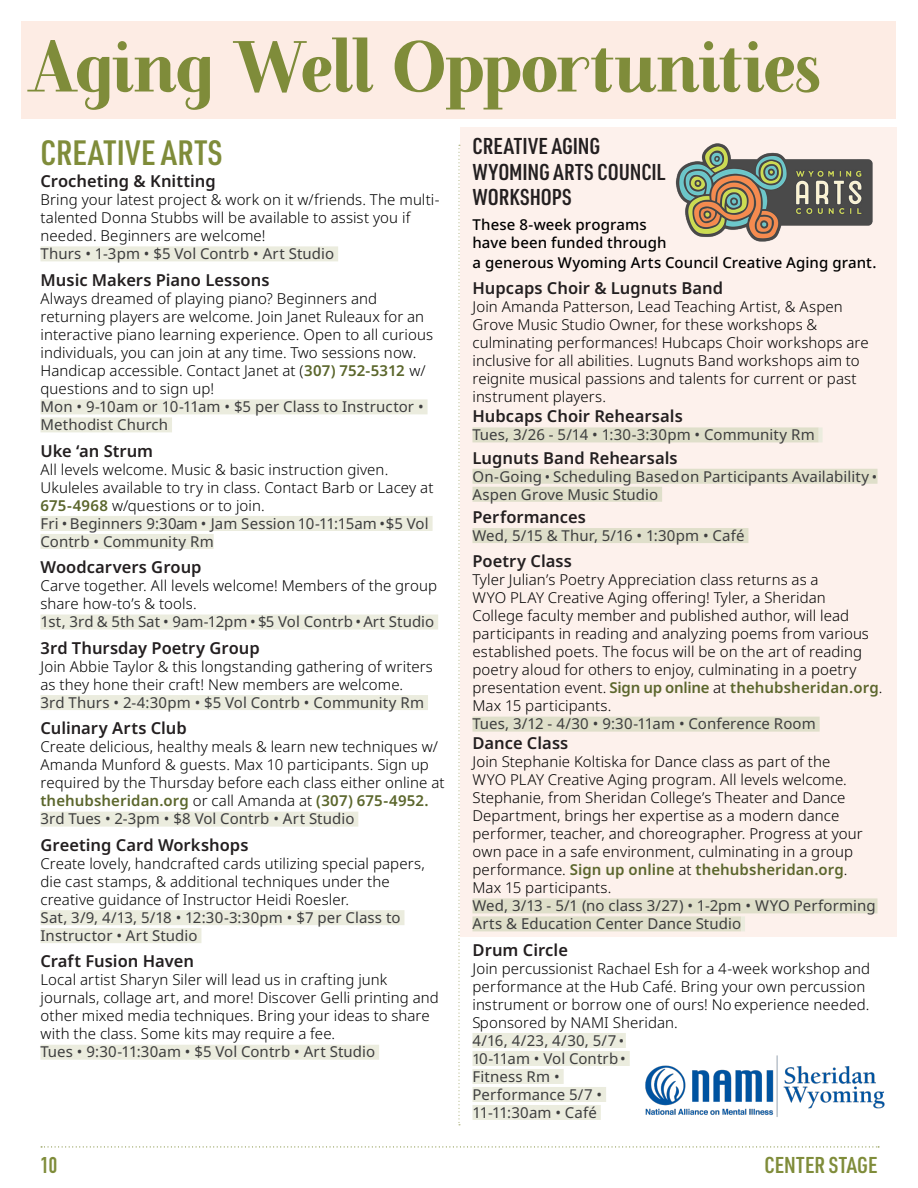
<style>
.page{position:relative;width:918px;height:1188px;background:#fff}
.page>*{position:absolute;margin:0;border:0;box-sizing:border-box;transform-origin:0 0}
.t1{font:700 72px "Farewell Angelina";letter-spacing:-.005em;color:#7f8c3a}
.Space_Before_After_Headers{font:600 34.5px "URWDIN Cond";letter-spacing:.015em;color:#7f8c3a}
.Space_Before_Class_Names{font:600 22.5px/25.5px "URWDIN Cond";color:#231f20}
.t2{font:600 22.5px "URWDIN Cond";color:#7f8c3a}
.t3{font:22.5px "DIN Engschrift Std";color:#7f8c3a}
.Space_Before_Class_Names-2{font:600 16.5px "Noto Sans";color:#231f20}
.aging_well_basic{font:600 16.5px "Noto Sans";color:#231f20}
.aging_well_basic-2{font:300 15px/18px "Noto Sans";letter-spacing:.005em;color:#000}
.aging_well_basic-3{font:15px/18px "Noto Sans";letter-spacing:.005em;color:#3e3e3f}
.Space_Before_Class_Names-3{font:300 15px/18px "Noto Sans";letter-spacing:.005em;color:#000}
.Space_Before_Class_Names-4{font:15px/18px "Noto Sans";letter-spacing:.005em;color:#3e3e3f}
.aging_well_basic-4{font:500 15px/18px "Noto Sans";letter-spacing:.005em;color:#000}
.s1{font-weight:600;color:#5b662c}
.s2{font-size:14.25px}
</style>
<div class="page">
<div style="left:21px;top:21px;width:875px;height:98px;background:#fdece4"></div>
<div style="left:460px;top:127px;width:436px;height:810px;background:#fdf1ec"></div>
<img style="left:675px;top:144px;width:198px;height:98px">
<svg style="left:458px;top:145px;width:2px;height:980px"></svg>
<div style="left:40px;top:246px;width:298px;height:15px;background:#ebecde"></div>
<div style="left:40px;top:399px;width:388px;height:15px;background:#ebecde"></div>
<div style="left:40px;top:417px;width:132px;height:15px;background:#ebecde"></div>
<div style="left:40px;top:516px;width:393px;height:15px;background:#ebecde"></div>
<div style="left:40px;top:534px;width:174px;height:15px;background:#ebecde"></div>
<div style="left:40px;top:615px;width:398px;height:15px;background:#ebecde"></div>
<div style="left:40px;top:695px;width:388px;height:15px;background:#ebecde"></div>
<div style="left:40px;top:812px;width:318px;height:15px;background:#ebecde"></div>
<div style="left:40px;top:910px;width:364px;height:15px;background:#ebecde"></div>
<div style="left:40px;top:928px;width:161px;height:15px;background:#ebecde"></div>
<div style="left:40px;top:1045px;width:339px;height:15px;background:#ebecde"></div>
<div style="left:472px;top:427px;width:347px;height:15px;background:#dfdfca"></div>
<hr style="left:819px;top:427px;width:4px;height:15px;background:#ebecde">
<div style="left:472px;top:469px;width:406px;height:15px;background:#dfdfca"></div>
<div style="left:472px;top:487px;width:190px;height:15px;background:#dfdfca"></div>
<div style="left:472px;top:528px;width:276px;height:15px;background:#dfdfca"></div>
<div style="left:472px;top:717px;width:348px;height:15px;background:#dfdfca"></div>
<div style="left:472px;top:898px;width:406px;height:15px;background:#dfdfca"></div>
<div style="left:472px;top:916px;width:269px;height:15px;background:#dfdfca"></div>
<hr style="left:741px;top:916px;width:4px;height:15px;background:#ebecde">
<div style="left:472px;top:1033px;width:154px;height:15px;background:#ebecde"></div>
<div style="left:472px;top:1051px;width:150px;height:15px;background:#ebecde"></div>
<div style="left:472px;top:1069px;width:92px;height:15px;background:#ebecde"></div>
<div style="left:472px;top:1087px;width:134px;height:15px;background:#ebecde"></div>
<div style="left:472px;top:1105px;width:129px;height:15px;background:#ebecde"></div>
<img style="left:645px;top:1055px;width:240px;height:62px">
<svg style="left:41px;top:1146px;width:838px;height:2px"></svg>
<div style="left:620px;top:1051px;width:10px;height:15px;background:#ebecde"></div>
<h1 class="t1" style="left:27px;top:27px;width:795px">Aging Well Opportunities</h1>
<p class="Space_Before_After_Headers" style="left:40px;top:129px;width:184px">CREATIVE ARTS</p>
<p class="aging_well_basic" style="left:40px;top:170px;width:177px">Crocheting &amp; Knitting</p>
<p class="aging_well_basic-2" style="left:40px;top:191px;width:401px">Bring your latest project &amp; work on it w/friends. The multi&shy;talented Donna Stubbs will be available to assist you if needed. Beginners are welcome!</p>
<p class="aging_well_basic-3" style="left:40px;top:245px;width:295px">Thurs • 1-3pm • $5 Vol Contrb • Art Studio</p>
<p class="Space_Before_Class_Names-2" style="left:40px;top:268px;width:231px">Music Makers Piano Lessons</p>
<p class="aging_well_basic-2" style="left:40px;top:290px;width:394px">Always dreamed of playing piano? Beginners and returning players are welcome. Join Janet Ruleaux for an interactive piano learning experience. Open to all curious individuals, you can join at any time. Two sessions now.<br>Handicap accessible. Contact Janet at (<span class="s1">307) 752-5312</span> w/ questions and to sign up!</p>
<p class="aging_well_basic-3" style="left:41px;top:398px;width:385px">Mon • 9-10am or 10-11am • $5 per Class to Instructor •<br>Methodist Church</p>
<p class="Space_Before_Class_Names-2" style="left:41px;top:439px;width:114px">Uke ‘an Strum</p>
<p class="aging_well_basic-2" style="left:41px;top:461px;width:394px">All levels welcome. Music &amp; basic instruction given.<br>Ukuleles available to try in class. Contact Barb or Lacey at<br><span class="s1">675-4968</span> w/questions or to join.</p>
<p class="aging_well_basic-3" style="left:41px;top:515px;width:390px">Fri • Beginners 9:30am • Jam Session 10-11:15am • $5 Vol<br>Contrb • Community Rm</p>
<p class="Space_Before_Class_Names-2" style="left:41px;top:556px;width:163px">Woodcarvers Group</p>
<p class="aging_well_basic-2" style="left:41px;top:577px;width:398px">Carve together. All levels welcome! Members of the group share how-to’s &amp; tools.</p>
<p class="aging_well_basic-3" style="left:41px;top:613px;width:395px">1st, 3rd &amp; 5th Sat • 9am-12pm • $5 Vol Contrb • Art Studio</p>
<p class="Space_Before_Class_Names-2" style="left:41px;top:636px;width:221px">3rd Thursday Poetry Group</p>
<p class="aging_well_basic-2" style="left:41px;top:658px;width:394px">Join Abbie Taylor &amp; this longstanding gathering of writers as they hone their craft! New members are welcome.</p>
<p class="aging_well_basic-3" style="left:41px;top:694px;width:385px">3rd Thurs • 2-4:30pm • $5 Vol Contrb • Community Rm</p>
<p class="Space_Before_Class_Names-2" style="left:41px;top:717px;width:148px">Culinary Arts Club</p>
<p class="aging_well_basic-2" style="left:41px;top:738px;width:406px">Create delicious, healthy meals &amp; learn new techniques w/ Amanda Munford &amp; guests. Max 10 participants. Sign up required by the Thursday before each class either online at <span class="s1">thehubsheridan.org</span> or call Amanda at <span class="s1">(307) 675-4952.</span></p>
<p class="aging_well_basic-3" style="left:41px;top:810px;width:315px">3rd Tues • 2-3pm • $8 Vol Contrb • Art Studio</p>
<p class="Space_Before_Class_Names-2" style="left:41px;top:833px;width:209px">Greeting Card Workshops</p>
<p class="aging_well_basic-2" style="left:41px;top:855px;width:386px">Create lovely, handcrafted cards utilizing special papers, die cast stamps, &amp; additional techniques under the creative guidance of Instructor Heidi Roesler.</p>
<p class="aging_well_basic-3" style="left:41px;top:909px;width:362px">Sat, 3/9, 4/13, 5/18 • 12:30-3:30pm • $7 per Class to<br>Instructor • Art Studio</p>
<p class="Space_Before_Class_Names-2" style="left:41px;top:950px;width:155px">Craft Fusion Haven</p>
<p class="aging_well_basic-2" style="left:41px;top:971px;width:400px">Local artist Sharyn Siler will lead us in crafting junk journals, collage art, and more! Discover Gelli printing and other mixed media techniques. Bring your ideas to share with the class. Some kits may require a fee.</p>
<p class="aging_well_basic-3" style="left:41px;top:1043px;width:336px">Tues • 9:30-11:30am • $5 Vol Contrb • Art Studio</p>
<p class="Space_Before_Class_Names" style="left:472px;top:133px;width:195px">CREATIVE AGING<br>WYOMING ARTS COUNCIL<br>WORKSHOPS</p>
<p class="aging_well_basic-4" style="left:472px;top:216px;width:196px">These 8-week programs have been funded through</p>
<p class="aging_well_basic-4" style="left:472px;top:254px;width:405px">a generous Wyoming Arts Council Creative Aging grant.</p>
<p class="Space_Before_Class_Names-2" style="left:472px;top:277px;width:252px">Hupcaps Choir &amp; Lugnuts Band</p>
<p class="aging_well_basic-2" style="left:472px;top:298px;width:398px">Join Amanda Patterson, Lead Teaching Artist, &amp; Aspen Grove Music Studio Owner, for these workshops &amp; culminating performances! Hubcaps Choir workshops are inclusive for all abilities. Lugnuts Band workshops aim to reignite musical passions and talents for current or past instrument players.</p>
<p class="aging_well_basic" style="left:472px;top:405px;width:212px">Hubcaps Choir Rehearsals</p>
<p class="aging_well_basic-3" style="left:472px;top:426px;width:344px">Tues, 3/26 - 5/14 • 1:30-3:30pm • Community Rm</p>
<p class="Space_Before_Class_Names-2" style="left:473px;top:446px;width:207px">Lugnuts Band Rehearsals</p>
<p class="Space_Before_Class_Names-4" style="left:472px;top:467px;width:406px">On-Going <span class="s2">•</span> Scheduling Based on Participants Availability <span class="s2">•<br></span>Aspen Grove Music Studio</p>
<p class="Space_Before_Class_Names-2" style="left:472px;top:505px;width:115px">Performances</p>
<p class="Space_Before_Class_Names-4" style="left:472px;top:527px;width:274px">Wed, 5/15 &amp; Thur, 5/16 • 1:30pm • Café</p>
<p class="Space_Before_Class_Names-2" style="left:472px;top:550px;width:101px">Poetry Class</p>
<p class="aging_well_basic-2" style="left:472px;top:571px;width:411px">Tyler Julian’s Poetry Appreciation class returns as a<br>WYO PLAY Creative Aging offering! Tyler, a Sheridan<br>College faculty member and published author, will lead participants in reading and analyzing poems from various established poets. The focus will be on the art of reading poetry aloud for others to enjoy, culminating in a poetry presentation event. <span class="s1">Sign up online</span> at <span class="s1">thehubsheridan.org</span>.<br>Max 15 participants.</p>
<p class="aging_well_basic-3" style="left:472px;top:715px;width:345px">Tues, 3/12 - 4/30 • 9:30-11am • Conference Room</p>
<p class="aging_well_basic" style="left:472px;top:732px;width:97px">Dance Class</p>
<p class="aging_well_basic-2" style="left:472px;top:753px;width:392px">Join Stephanie Koltiska for Dance class as part of the WYO PLAY Creative Aging program. All levels welcome.<br>Stephanie, from Sheridan College’s Theater and Dance Department, brings her expertise as a modern dance performer, teacher, and choreographer. Progress at your own pace in a safe environment, culminating in a group performance. <span class="s1">Sign up online</span> at <span class="s1">thehubsheridan.org</span>.<br>Max 15 participants.</p>
<p class="aging_well_basic-3" style="left:472px;top:897px;width:405px">Wed, 3/13 - 5/1 (no class 3/27) • 1-2pm • WYO Performing<br>Arts &amp; Education Center Dance Studio</p>
<p class="Space_Before_Class_Names-2" style="left:472px;top:938px;width:97px">Drum Circle</p>
<p class="Space_Before_Class_Names-3" style="left:472px;top:960px;width:399px">Join percussionist Rachael Esh for a 4-week workshop and performance at the Hub Café. Bring your own percussion instrument or borrow one of ours! No experience needed.<br>Sponsored by NAMI Sheridan.</p>
<p class="aging_well_basic-3" style="left:472px;top:1032px;width:155px">4/16, 4/23, 4/30, 5/7 <span class="s2">•<br>1</span>0-11am • Vol Contrb•<br>Fitness Rm •<br>Performance 5/7 •<br>11-11:30am • Café</p>
<p class="t3" style="left:40px;top:1151px;width:18px">10</p>
<h3 class="t2" style="left:765px;top:1149px;width:114px">CENTER STAGE</h3>
</div>
